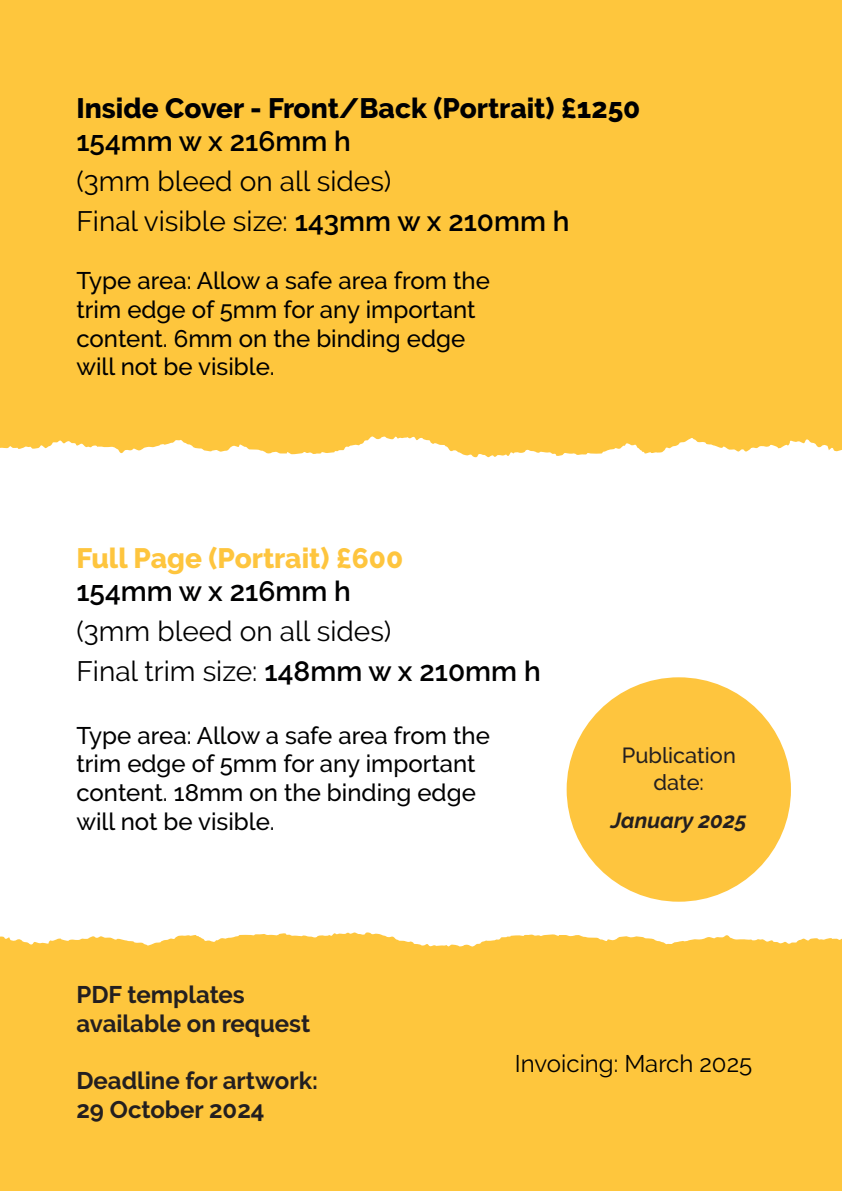
<style>
.page{position:relative;width:842px;height:1191px;background:#fff}
.page>*{position:absolute;margin:0;border:0;box-sizing:border-box;transform-origin:0 0}
.t1{font:28px/40px "Raleway";color:#000001}
.t2{font:800 28px/33.6px "Raleway";color:#000002}
.t3{font:800 28px "Raleway";color:#fec53e}
.t4{font:600 28px "Raleway";color:#000001}
.t5{font:500 24px/28.8px "Raleway";color:#000001}
.t6{font:700 24px/28.8px "Raleway";color:#231f20}
.t7{font:24px "Raleway";color:#000001}
.t8{font:500 21.8px/26.2px "Raleway";color:#231f20;text-align:center}
.t9{font:italic 700 21.8px "Raleway";color:#231f20}
.s1{color:#000001}
.s2{font-weight:600;color:#000001}
.s3{font-weight:600}
</style>
<div class="page">
<div style="left:0;top:932px;width:842px;height:259px;background:#fec63d"></div>
<div style="left:0;top:0;width:842px;height:458px;background:#fec63d"></div>
<div style="left:567px;top:677px;width:224px;height:224px;background:#fec53e;border-radius:50%"></div>
<p class="t2" style="left:76px;top:91px;width:566px">Inside Cover - Front/Back (P<span class="s1">ortrait) £1250<br></span><span class="s2">154mm w x 216mm h</span></p>
<p class="t1" style="left:76px;top:161px;width:495px">(3mm bleed on all sides)<br>Final visible size: <span class="s3">143mm w x 210mm h</span></p>
<p class="t5" style="left:76px;top:266px;width:415px">Type area: Allow a safe area from the trim edge of 5mm for any important content. 6mm on the binding edge will not be visible.</p>
<p class="t3" style="left:76px;top:542px;width:328px">Full Page (Portrait) £600</p>
<p class="t4" style="left:76px;top:575px;width:276px">154mm w x 216mm h</p>
<p class="t1" style="left:76px;top:611px;width:466px">(3mm bleed on all sides)<br>Final trim size: <span class="s3">148mm w x 210mm h</span></p>
<p class="t5" style="left:76px;top:720px;width:415px">Type area: Allow a safe area from the trim edge of 5mm for any important content. 18mm on the binding edge will not be visible.</p>
<p class="t8" style="left:622px;top:742px;width:116px">Publication date:</p>
<p class="t9" style="left:611px;top:807px;width:137px">January 2025</p>
<p class="t6" style="left:76px;top:980px;width:235px">PDF templates available on request</p>
<p class="t6" style="left:76px;top:1066px;width:243px">Deadline for artwork:<br>29 October 2024</p>
<p class="t7" style="left:515px;top:1050px;width:239px">Invoicing: March 2025</p>
</div>
